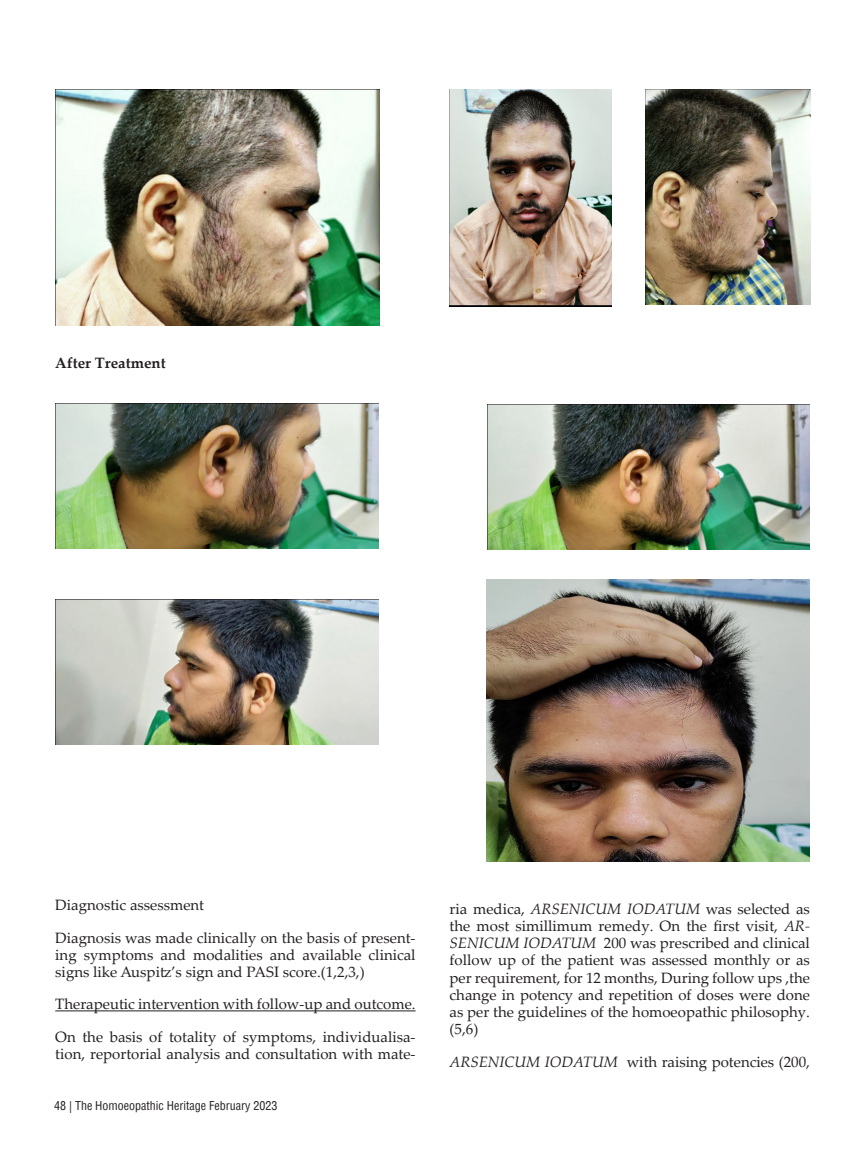
<style>
.page{position:relative;width:864px;height:1161px;background:#fff}
.page>*{position:absolute;margin:0;border:0;box-sizing:border-box;transform-origin:0 0}
.t1{font:15px/17.2px "Palatino Linotype";color:#231f20;text-align:justify}
.t2{font:700 15px "Palatino Linotype";color:#231f20}
.t3{font:condensed 12px "Helvetica";color:#231f20}
.s1{font-style:italic}
</style>
<div class="page">
<img style="left:55px;top:90px;width:324px;height:236px">
<img style="left:450px;top:90px;width:161px;height:217px">
<img style="left:646px;top:90px;width:165px;height:215px">
<img style="left:55px;top:404px;width:323px;height:145px">
<img style="left:487px;top:404px;width:323px;height:145px">
<img style="left:55px;top:600px;width:323px;height:145px">
<img style="left:486px;top:580px;width:324px;height:281px">
<hr style="left:55px;top:1010px;width:361px;height:1px;background:#231f20">
<p class="t2" style="left:55px;top:353px;width:112px">After Treatment</p>
<p class="t1" style="left:55px;top:896px;width:150px">Diagnostic assessment</p>
<p class="t1" style="left:55px;top:928px;width:362px">Diagnosis was made clinically on the basis of present&shy;ing symptoms and modalities and available clinical signs like Auspitz’s sign and PASI score.(1,2,3,)</p>
<p class="t1" style="left:55px;top:995px;width:362px">Therapeutic intervention with follow-up and outcome.</p>
<p class="t1" style="left:55px;top:1027px;width:362px">On the basis of totality of symptoms, individualisa&shy;tion, reportorial analysis and consultation with mate-</p>
<p class="t3" style="left:54px;top:1098px;width:225px">48 | The Homoeopathic Heritage February 2023</p>
<p class="t1" style="left:450px;top:899px;width:362px">ria medica, <span class="s1">ARSENICUM IODATUM</span> was selected as the most simillimum remedy. On the first visit, <span class="s1">AR-SENICUM IODATUM</span> 200 was prescribed and clinical follow up of the patient was assessed monthly or as per requirement, for 12 months, During follow ups ,the change in potency and repetition of doses were done as per the guidelines of the homoeopathic philosophy. (5,6)</p>
<p class="t1" style="left:450px;top:1052px;width:362px"><span class="s1">ARSENICUM IODATUM</span> with raising potencies (200,</p>
</div>
